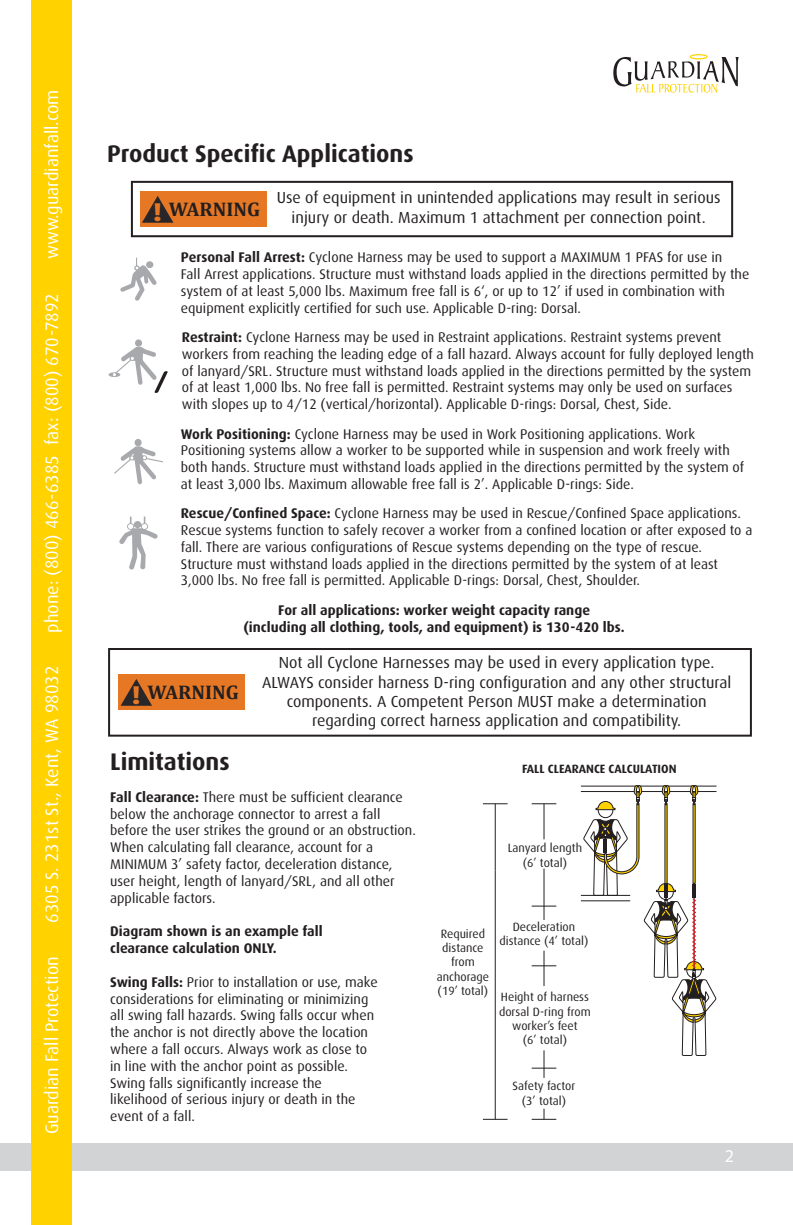
<style>
.page{position:relative;width:793px;height:1225px;background:#fff}
.page>*{position:absolute;margin:0;border:0;box-sizing:border-box;transform-origin:0 0}
.t1{font:700 24px "Dax";color:#231f20}
.t2{font:700 19.8px "Cambria";color:#231f20}
.t3{font:18px "Dax";color:#fff}
.t4{font:18px "Myriad Pro";color:#fff}
.t5{font:16px/19.2px "Dax";color:#231f20;text-align:center}
.t6{font:14px/16.8px "Dax";color:#231f20}
.t7{font:700 14px/16.8px "Dax";color:#231f20}
.t8{font:12px/14.4px "Dax";color:#231f20;text-align:center}
.t9{font:700 12px "Dax";color:#231f20}
.s1{font-family:"Myriad Pro";font-size:26.2px;color:#e67825}
.s2{font-weight:700}
</style>
<div class="page">
<div style="left:108px;top:647px;width:643px;height:89px;border:2px solid #231f20"></div>
<div style="left:119px;top:674px;width:126px;height:36px;background:#e67825"></div>
<svg style="left:121px;top:679px;width:31px;height:26px"></svg>
<div style="left:0;top:1142px;width:792px;height:28px;background:#d1d3d4"></div>
<div style="left:32px;top:0;width:40px;height:1224px;background:#ffd200"></div>
<svg style="left:613px;top:54px;width:125px;height:39px"></svg>
<hr style="left:580px;top:900px;width:49px;height:1px;background:#231f20">
<hr style="left:580px;top:894px;width:49px;height:1px;background:#231f20">
<hr style="left:580px;top:785px;width:136px;height:1px;background:#231f20">
<hr style="left:580px;top:791px;width:136px;height:1px;background:#231f20">
<svg style="left:582px;top:785px;width:134px;height:271px"></svg>
<svg style="left:531px;top:803px;width:25px;height:1px"></svg>
<svg style="left:531px;top:905px;width:25px;height:1px"></svg>
<svg style="left:531px;top:965px;width:25px;height:1px"></svg>
<svg style="left:531px;top:1108px;width:25px;height:11px"></svg>
<svg style="left:531px;top:1050px;width:25px;height:27px"></svg>
<hr style="left:543px;top:950px;width:1px;height:35px;background:#231f20">
<hr style="left:543px;top:868px;width:1px;height:51px;background:#231f20">
<hr style="left:543px;top:803px;width:1px;height:36px;background:#231f20">
<svg style="left:482px;top:803px;width:25px;height:1px"></svg>
<svg style="left:483px;top:1118px;width:24px;height:1px"></svg>
<hr style="left:494px;top:870px;width:1px;height:248px;background:#231f20">
<hr style="left:494px;top:803px;width:1px;height:67px;background:#231f20">
<div style="left:135px;top:339px;width:7px;height:8px;background:#a7a9ac;border-radius:50%"></div>
<div style="left:108px;top:372px;width:12px;height:5px;background:#a7a9ac;border-radius:50%"></div>
<svg style="left:113px;top:347px;width:55px;height:46px"></svg>
<svg style="left:120px;top:257px;width:37px;height:44px"></svg>
<div style="left:131px;top:181px;width:601px;height:56px;border:2px solid #231f20"></div>
<div style="left:140px;top:191px;width:126px;height:36px;background:#e67825"></div>
<svg style="left:142px;top:196px;width:31px;height:27px"></svg>
<svg style="left:119px;top:516px;width:38px;height:53px"></svg>
<svg style="left:114px;top:439px;width:49px;height:45px"></svg>
<p class="t3" style="left:42px;top:259px;width:171px;rotate:-90deg">www.guardianfall.com</p>
<p class="t3" style="left:42px;top:632px;width:341px;rotate:-90deg">phone: (800) 466-6385 fax: (800) 670-7892</p>
<p class="t3" style="left:42px;top:922px;width:258px;rotate:-90deg">6305 S. 231st St., Kent, WA 98032</p>
<p class="t3" style="left:42px;top:1133px;width:179px;rotate:-90deg">Guardian Fall Protection</p>
<h1 class="t1" style="left:107px;top:140px;width:308px">Product Specific Applications</h1>
<h2 class="t2" style="left:153px;top:195px;width:108px"><span class="s1">!</span> WARNING</h2>
<p class="t5" style="left:276px;top:188px;width:445px">Use of equipment in unintended applications may result in serious injury or death. Maximum 1 attachment per connection point.</p>
<p class="t6" style="left:181px;top:249px;width:569px"><span class="s2">Personal Fall Arrest:</span> Cyclone Harness may be used to support a MAXIMUM 1 PFAS for use in<br>Fall Arrest applications. Structure must withstand loads applied in the directions permitted by the system of at least 5,000 lbs. Maximum free fall is 6‘, or up to 12’ if used in combination with equipment explicitly certified for such use. Applicable D-ring: Dorsal.</p>
<p class="t6" style="left:182px;top:329px;width:573px"><span class="s2">Restraint:</span> Cyclone Harness may be used in Restraint applications. Restraint systems prevent workers from reaching the leading edge of a fall hazard. Always account for fully deployed length of lanyard/SRL. Structure must withstand loads applied in the directions permitted by the system of at least 1,000 lbs. No free fall is permitted. Restraint systems may only be used on surfaces with slopes up to 4/12 (vertical/horizontal). Applicable D-rings: Dorsal, Chest, Side.</p>
<p class="t6" style="left:181px;top:425px;width:564px"><span class="s2">Work Positioning:</span> Cyclone Harness may be used in Work Positioning applications. Work Positioning systems allow a worker to be supported while in suspension and work freely with both hands. Structure must withstand loads applied in the directions permitted by the system of at least 3,000 lbs. Maximum allowable free fall is 2’. Applicable D-rings: Side.</p>
<p class="t6" style="left:181px;top:505px;width:572px"><span class="s2">Rescue/Confined Space:</span> Cyclone Harness may be used in Rescue/Confined Space applications.<br>Rescue systems function to safely recover a worker from a confined location or after exposed to a fall. There are various configurations of Rescue systems depending on the type of rescue.<br>Structure must withstand loads applied in the directions permitted by the system of at least 3,000 lbs. No free fall is permitted. Applicable D-rings: Dorsal, Chest, Shoulder.</p>
<p class="t7" style="left:243px;top:601px;width:383px;text-align:center">For all applications: worker weight capacity range<br>(including all clothing, tools, and equipment) is 130-420 lbs.</p>
<h2 class="t2" style="left:132px;top:678px;width:108px"><span class="s1">!</span> WARNING</h2>
<p class="t5" style="left:262px;top:653px;width:470px">Not all Cyclone Harnesses may be used in every application type.<br>ALWAYS consider harness D-ring configuration and any other structural components. A Competent Person MUST make a determination regarding correct harness application and compatibility.</p>
<h1 class="t1" style="left:110px;top:748px;width:121px">Limitations</h1>
<p class="t6" style="left:110px;top:788px;width:307px"><span class="s2">Fall Clearance:</span> There must be sufficient clearance below the anchorage connector to arrest a fall before the user strikes the ground or an obstruction.<br>When calculating fall clearance, account for a MINIMUM 3’ safety factor, deceleration distance, user height, length of lanyard/SRL, and all other applicable factors.</p>
<p class="t7" style="left:110px;top:922px;width:214px">Diagram shown is an example fall clearance calculation ONLY.</p>
<p class="t6" style="left:110px;top:973px;width:269px"><span class="s2">Swing Falls:</span> Prior to installation or use, make considerations for eliminating or minimizing all swing fall hazards. Swing falls occur when the anchor is not directly above the location where a fall occurs. Always work as close to in line with the anchor point as possible.<br>Swing falls significantly increase the likelihood of serious injury or death in the event of a fall.</p>
<p class="t9" style="left:521px;top:762px;width:156px">FALL CLEARANCE CALCULATION</p>
<p class="t8" style="left:507px;top:840px;width:76px">Lanyard length (6’ total)</p>
<p class="t8" style="left:436px;top:926px;width:54px">Required distance from anchorage (19’ total)</p>
<p class="t8" style="left:499px;top:919px;width:90px">Deceleration distance (4’ total)</p>
<p class="t8" style="left:498px;top:989px;width:93px">Height of harness dorsal D-ring from worker’s feet<br>(6’ total)</p>
<p class="t8" style="left:512px;top:1078px;width:64px">Safety factor (3’ total)</p>
<p class="t4" style="left:724px;top:1144px;width:11px">2</p>
</div>
